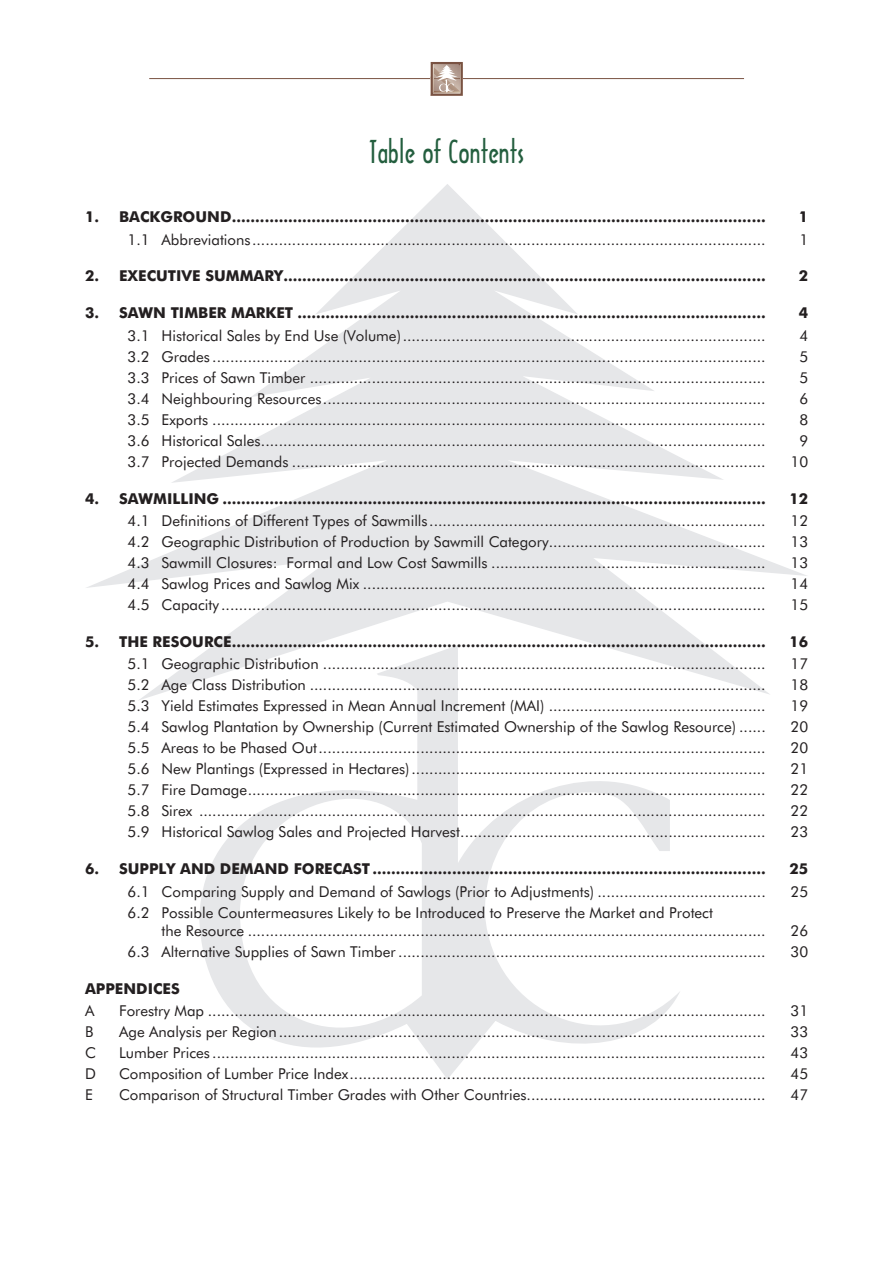
<style>
.page{position:relative;width:893px;height:1263px;background:#fff}
.page>*{position:absolute;margin:0;border:0;box-sizing:border-box;transform-origin:0 0}
.t1{font:30px "Architecture";color:#235e3e}
.t2{font:15px/18px "Futura Bk BT";color:#231f20}
.t3{font:700 15px "Futura Md BT";color:#231f20}
</style>
<div class="page">
<svg style="left:86px;top:184px;width:721px;height:516px"></svg>
<svg style="left:199px;top:645px;width:481px;height:434px"></svg>
<hr style="left:149px;top:78px;width:595px;height:1px;background:#795242">
<div style="left:430px;top:62px;width:33px;height:34px;border:2px solid #795242"></div>
<svg style="left:431px;top:62px;width:31px;height:34px"></svg>
<h1 class="t1" style="left:369px;top:139px;width:157px">Table of Contents</h1>
<p class="t3" style="left:85px;top:211px;width:682px">1. BACKGROUND..................................................................................................................</p>
<p class="t3" style="left:798px;top:211px;width:11px">1</p>
<p class="t2" style="left:128px;top:232px;width:639px">1.1 Abbreviations....................................................................................................................</p>
<p class="t2" style="left:799px;top:232px;width:10px">1</p>
<p class="t3" style="left:85px;top:271px;width:682px">2. EXECUTIVE SUMMARY.......................................................................................................</p>
<p class="t3" style="left:798px;top:271px;width:11px">2</p>
<p class="t3" style="left:85px;top:308px;width:682px">3. SAWN TIMBER MARKET ....................................................................................................</p>
<p class="t3" style="left:798px;top:308px;width:11px">4</p>
<p class="t2" style="left:128px;top:328px;width:639px">3.1 Historical Sales by End Use (Volume)..................................................................................</p>
<p class="t2" style="left:799px;top:328px;width:10px">4</p>
<p class="t2" style="left:128px;top:349px;width:639px">3.2 Grades .............................................................................................................................</p>
<p class="t2" style="left:799px;top:349px;width:10px">5</p>
<p class="t2" style="left:128px;top:370px;width:639px">3.3 Prices of Sawn Timber .......................................................................................................</p>
<p class="t2" style="left:799px;top:370px;width:10px">5</p>
<p class="t2" style="left:128px;top:391px;width:639px">3.4 Neighbouring Resources....................................................................................................</p>
<p class="t2" style="left:799px;top:391px;width:10px">6</p>
<p class="t2" style="left:128px;top:412px;width:639px">3.5 Exports .............................................................................................................................</p>
<p class="t2" style="left:799px;top:412px;width:10px">8</p>
<p class="t2" style="left:128px;top:433px;width:639px">3.6 Historical Sales..................................................................................................................</p>
<p class="t2" style="left:799px;top:433px;width:10px">9</p>
<p class="t2" style="left:128px;top:454px;width:639px">3.7 Projected Demands ...........................................................................................................</p>
<p class="t2" style="left:790px;top:454px;width:19px">10</p>
<p class="t3" style="left:85px;top:493px;width:682px">4. SAWMILLING ....................................................................................................................</p>
<p class="t3" style="left:789px;top:493px;width:20px">12</p>
<p class="t2" style="left:128px;top:513px;width:639px">4.1 Definitions of Different Types of Sawmills............................................................................</p>
<p class="t2" style="left:790px;top:513px;width:19px">12</p>
<p class="t2" style="left:128px;top:534px;width:639px">4.2 Geographic Distribution of Production by Sawmill Category.................................................</p>
<p class="t2" style="left:790px;top:534px;width:19px">13</p>
<p class="t2" style="left:128px;top:555px;width:639px">4.3 Sawmill Closures: Formal and Low Cost Sawmills ..............................................................</p>
<p class="t2" style="left:790px;top:555px;width:19px">13</p>
<p class="t2" style="left:128px;top:576px;width:639px">4.4 Sawlog Prices and Sawlog Mix ...........................................................................................</p>
<p class="t2" style="left:790px;top:576px;width:19px">14</p>
<p class="t2" style="left:128px;top:597px;width:639px">4.5 Capacity...........................................................................................................................</p>
<p class="t2" style="left:790px;top:597px;width:19px">15</p>
<p class="t3" style="left:85px;top:636px;width:682px">5. THE RESOURCE..................................................................................................................</p>
<p class="t3" style="left:789px;top:636px;width:20px">16</p>
<p class="t2" style="left:128px;top:656px;width:639px">5.1 Geographic Distribution ....................................................................................................</p>
<p class="t2" style="left:790px;top:656px;width:19px">17</p>
<p class="t2" style="left:128px;top:677px;width:639px">5.2 Age Class Distribution .......................................................................................................</p>
<p class="t2" style="left:790px;top:677px;width:19px">18</p>
<p class="t2" style="left:128px;top:698px;width:639px">5.3 Yield Estimates Expressed in Mean Annual Increment (MAI) .................................................</p>
<p class="t2" style="left:790px;top:698px;width:19px">19</p>
<p class="t2" style="left:128px;top:719px;width:639px">5.4 Sawlog Plantation by Ownership (Current Estimated Ownership of the Sawlog Resource) ......</p>
<p class="t2" style="left:790px;top:719px;width:19px">20</p>
<p class="t2" style="left:128px;top:740px;width:639px">5.5 Areas to be Phased Out.....................................................................................................</p>
<p class="t2" style="left:790px;top:740px;width:19px">20</p>
<p class="t2" style="left:128px;top:761px;width:639px">5.6 New Plantings (Expressed in Hectares)................................................................................</p>
<p class="t2" style="left:790px;top:761px;width:19px">21</p>
<p class="t2" style="left:128px;top:782px;width:639px">5.7 Fire Damage.....................................................................................................................</p>
<p class="t2" style="left:790px;top:782px;width:19px">22</p>
<p class="t2" style="left:128px;top:803px;width:639px">5.8 Sirex ................................................................................................................................</p>
<p class="t2" style="left:790px;top:803px;width:19px">22</p>
<p class="t2" style="left:128px;top:824px;width:639px">5.9 Historical Sawlog Sales and Projected Harvest.....................................................................</p>
<p class="t2" style="left:790px;top:824px;width:19px">23</p>
<p class="t3" style="left:85px;top:863px;width:682px">6. SUPPLY AND DEMAND FORECAST ....................................................................................</p>
<p class="t3" style="left:789px;top:863px;width:20px">25</p>
<p class="t2" style="left:128px;top:884px;width:639px">6.1 Comparing Supply and Demand of Sawlogs (Prior to Adjustments) ......................................</p>
<p class="t2" style="left:790px;top:884px;width:19px">25</p>
<p class="t2" style="left:162px;top:905px;width:605px;text-indent:-34px">6.2 Possible Countermeasures Likely to be Introduced to Preserve the Market and Protect<br>the Resource .....................................................................................................................</p>
<p class="t2" style="left:790px;top:923px;width:19px">26</p>
<p class="t2" style="left:128px;top:944px;width:639px">6.3 Alternative Supplies of Sawn Timber ...................................................................................</p>
<p class="t2" style="left:790px;top:944px;width:19px">30</p>
<p class="t3" style="left:85px;top:983px;width:96px">APPENDICES</p>
<p class="t2" style="left:85px;top:1003px;width:11px">A</p>
<p class="t2" style="left:119px;top:1003px;width:648px">Forestry Map ..............................................................................................................................</p>
<p class="t2" style="left:790px;top:1003px;width:19px">31</p>
<p class="t2" style="left:85px;top:1024px;width:10px">B</p>
<p class="t2" style="left:119px;top:1024px;width:648px">Age Analysis per Region..............................................................................................................</p>
<p class="t2" style="left:790px;top:1024px;width:19px">33</p>
<p class="t2" style="left:85px;top:1045px;width:12px">C</p>
<p class="t2" style="left:119px;top:1045px;width:648px">Lumber Prices .............................................................................................................................</p>
<p class="t2" style="left:790px;top:1045px;width:19px">43</p>
<p class="t2" style="left:85px;top:1066px;width:12px">D</p>
<p class="t2" style="left:119px;top:1066px;width:648px">Composition of Lumber Price Index..............................................................................................</p>
<p class="t2" style="left:790px;top:1066px;width:19px">45</p>
<p class="t2" style="left:85px;top:1087px;width:9px">E</p>
<p class="t2" style="left:119px;top:1087px;width:648px">Comparison of Structural Timber Grades with Other Countries......................................................</p>
<p class="t2" style="left:790px;top:1087px;width:19px">47</p>
</div>
